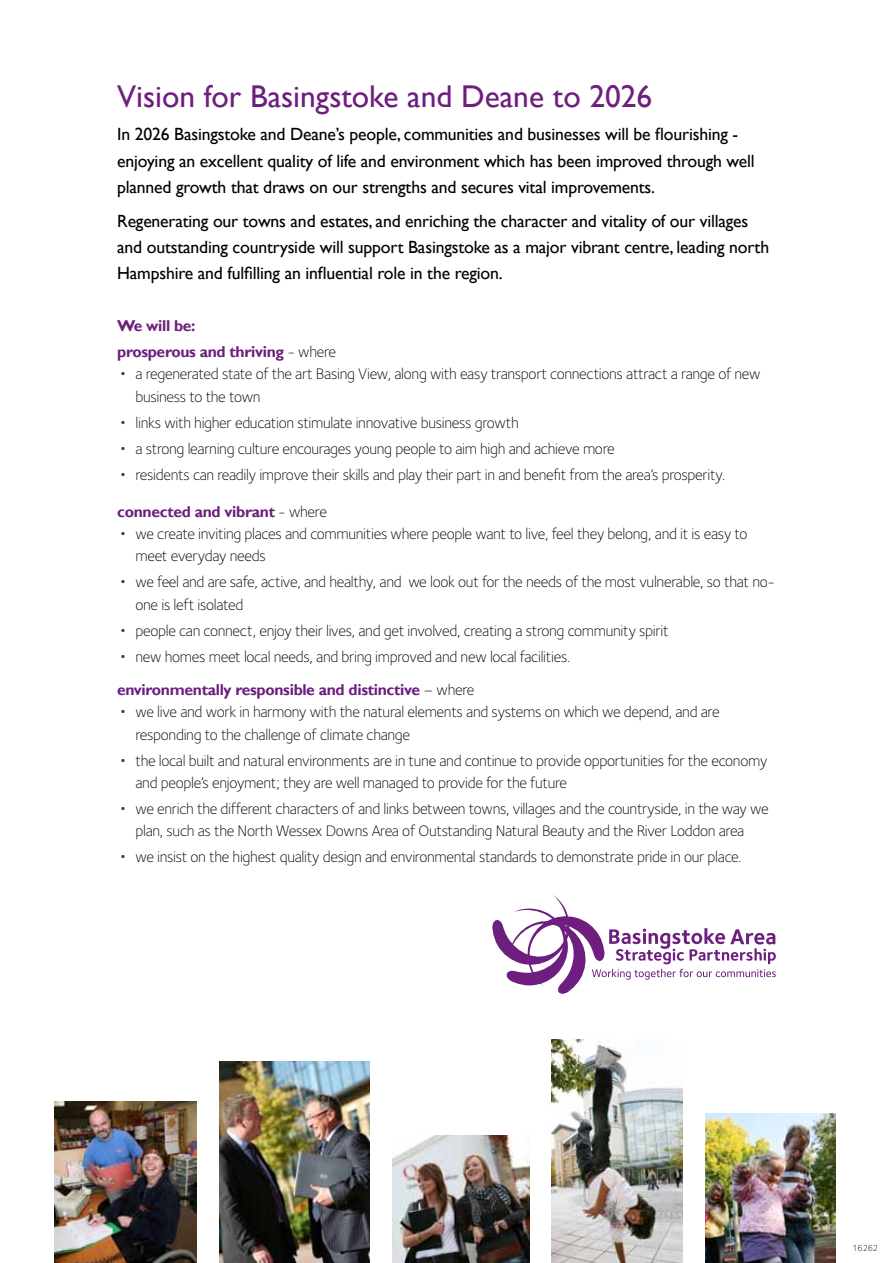
<style>
.page{position:relative;width:893px;height:1263px;background:#fff}
.page>*{position:absolute;margin:0;border:0;box-sizing:border-box;transform-origin:0 0}
.t1{font:31.5px "Gill Sans";color:#6d1e7e}
.t2{font:17.7px/26.2px "Gill Sans";letter-spacing:-.01em;color:#000}
.t3{font:300 15.75px/22.4px "Foundry Sterling";letter-spacing:-.02em;color:#000}
.t4{font:700 15.75px/26px "Gill Sans";letter-spacing:-.02em;color:#6d1e7e}
.t5{font:300 9px "Foundry Sterling";letter-spacing:-.02em;color:#000}
.s1{font-family:"Foundry Sterling";font-weight:300;color:#000}
.s2{font-size:22.35px;color:#6d1e7e}
</style>
<div class="page">
<img style="left:219px;top:1061px;width:151px;height:202px">
<img style="left:54px;top:1101px;width:143px;height:162px">
<img style="left:392px;top:1135px;width:138px;height:128px">
<img style="left:706px;top:1113px;width:130px;height:150px">
<img style="left:552px;top:1040px;width:130px;height:223px">
<svg style="left:492px;top:895px;width:284px;height:99px"></svg>
<h1 class="t1" style="left:117px;top:78px;width:537px">Vision for Basingstoke and Deane to 2026</h1>
<p class="t2" style="left:117px;top:122px;width:639px">In 2026 Basingstoke and Deane’s people, communities and businesses will be flourishing - enjoying an excellent quality of life and environment which has been improved through well planned growth that draws on our strengths and secures vital improvements.</p>
<p class="t2" style="left:117px;top:208px;width:653px">Regenerating our towns and estates, and enriching the character and vitality of our villages and outstanding countryside will support Basingstoke as a major vibrant centre, leading north<br>Hampshire and fulfilling an influential role in the region.</p>
<p class="t4" style="left:117px;top:313px;width:220px">We will be:<br>prosperous and thriving <span class="s1">- where</span></p>
<p class="t3" style="left:135px;top:363px;width:627px;text-indent:-18px"><span class="s2">•</span> a regenerated state of the art Basing View, along with easy transport connections attract a range of new business to the town</p>
<p class="t3" style="left:117px;top:411px;width:403px"><span class="s2">•</span> links with higher education stimulate innovative business growth</p>
<p class="t3" style="left:117px;top:437px;width:499px"><span class="s2">•</span> a strong learning culture encourages young people to aim high and achieve more</p>
<p class="t3" style="left:117px;top:463px;width:610px"><span class="s2">•</span> residents can readily improve their skills and play their part in and benefit from the area’s prosperity.</p>
<p class="t4" style="left:117px;top:499px;width:211px">connected and vibrant <span class="s1">- where</span></p>
<p class="t3" style="left:135px;top:522px;width:614px;text-indent:-18px"><span class="s2">•</span> we create inviting places and communities where people want to live, feel they belong, and it is easy to meet everyday needs</p>
<p class="t3" style="left:135px;top:571px;width:641px;text-indent:-18px"><span class="s2">•</span> we feel and are safe, active, and healthy, and we look out for the needs of the most vulnerable, so that no&shy;one is left isolated</p>
<p class="t3" style="left:117px;top:619px;width:553px"><span class="s2">•</span> people can connect, enjoy their lives, and get involved, creating a strong community spirit</p>
<p class="t3" style="left:117px;top:645px;width:455px"><span class="s2">•</span> new homes meet local needs, and bring improved and new local facilities.</p>
<p class="t4" style="left:117px;top:677px;width:359px">environmentally responsible and distinctive <span class="s1">– where</span></p>
<p class="t3" style="left:135px;top:701px;width:586px;text-indent:-18px"><span class="s2">•</span> we live and work in harmony with the natural elements and systems on which we depend, and are responding to the challenge of climate change</p>
<p class="t3" style="left:135px;top:749px;width:633px;text-indent:-18px"><span class="s2">•</span> the local built and natural environments are in tune and continue to provide opportunities for the economy and people’s enjoyment; they are well managed to provide for the future</p>
<p class="t3" style="left:117px;top:797px;width:653px;text-align:center"><span class="s2">•</span> we enrich the different characters of and links between towns, villages and the countryside, in the way we plan, such as the North Wessex Downs Area of Outstanding Natural Beauty and the River Loddon area</p>
<p class="t3" style="left:117px;top:846px;width:626px"><span class="s2">•</span> we insist on the highest quality design and environmental standards to demonstrate pride in our place.</p>
<p class="t5" style="left:853px;top:1243px;width:27px">16262</p>
</div>
